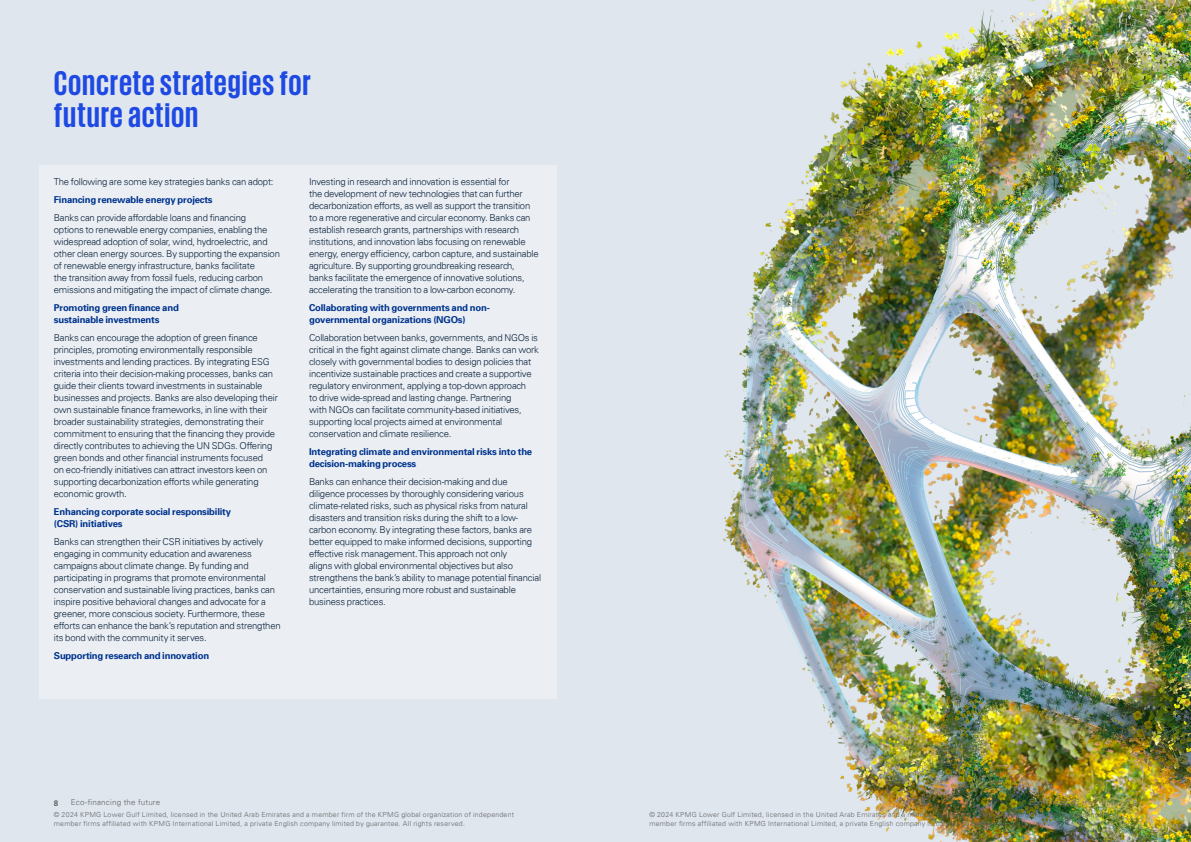
<style>
.page{position:relative;width:1191px;height:842px;background:#fff}
.page>*{position:absolute;margin:0;border:0;box-sizing:border-box;transform-origin:0 0}
.Chapter_Headline_white___KPMG_Bold_40pt{font:700 35px/32px "KPMG";letter-spacing:.025em;color:#1e49e2}
.Bodycopy_9_5pt{font:300 9.5px/12px "Univers 45";letter-spacing:-.02em;color:#0c233c}
.Bodycopy_9_5pt-2{font:700 9.5px/12px "Univers 65";letter-spacing:-.02em;color:#00338d}
.t1{font:300 8px "Univers 45";letter-spacing:.02em;color:#666}
.t2{font:300 8px "Univers 45";letter-spacing:.02em;color:#808080}
.t3{font:700 8px "Univers LT Std";color:#666}
.t4{font:700 8px "Univers LT Std";color:#808080}
.t5{font:300 7px/9px "Univers 45";letter-spacing:.03em;color:#666}
</style>
<div class="page">
<img style="left:0;top:0;width:1191px;height:842px">
<div style="left:39px;top:165px;width:518px;height:533px;background:#ebeff4"></div>
<p class="Chapter_Headline_white___KPMG_Bold_40pt" style="left:54px;top:66px;width:258px">Concrete strategies for future action</p>
<p class="Bodycopy_9_5pt" style="left:54px;top:176px;width:221px">The following are some key strategies banks can adopt:</p>
<p class="Bodycopy_9_5pt-2" style="left:54px;top:194px;width:160px">Financing renewable energy projects</p>
<p class="Bodycopy_9_5pt" style="left:54px;top:212px;width:228px">Banks can provide affordable loans and financing<br>options to renewable energy companies, enabling the widespread adoption of solar, wind, hydroelectric, and other clean energy sources. By supporting the expansion of renewable energy infrastructure, banks facilitate<br>the transition away from fossil fuels, reducing carbon emissions and mitigating the impact of climate change.</p>
<p class="Bodycopy_9_5pt-2" style="left:54px;top:302px;width:126px">Promoting green finance and sustainable investments</p>
<p class="Bodycopy_9_5pt" style="left:54px;top:332px;width:225px">Banks can encourage the adoption of green finance principles, promoting environmentally responsible investments and lending practices. By integrating ESG criteria into their decision-making processes, banks can guide their clients toward investments in sustainable businesses and projects. Banks are also developing their own sustainable finance frameworks, in line with their broader sustainability strategies, demonstrating their commitment to ensuring that the financing they provide directly contributes to achieving the UN SDGs. Offering green bonds and other financial instruments focused<br>on eco-friendly initiatives can attract investors keen on supporting decarbonization efforts while generating economic growth.</p>
<p class="Bodycopy_9_5pt-2" style="left:54px;top:506px;width:179px">Enhancing corporate social responsibility (CSR) initiatives</p>
<p class="Bodycopy_9_5pt" style="left:54px;top:536px;width:228px">Banks can strengthen their CSR initiatives by actively engaging in community education and awareness campaigns about climate change. By funding and participating in programs that promote environmental conservation and sustainable living practices, banks can inspire positive behavioral changes and advocate for a greener, more conscious society. Furthermore, these efforts can enhance the bank’s reputation and strengthen its bond with the community it serves.</p>
<p class="Bodycopy_9_5pt-2" style="left:54px;top:650px;width:157px">Supporting research and innovation</p>
<p class="Bodycopy_9_5pt" style="left:309px;top:176px;width:231px">Investing in research and innovation is essential for<br>the development of new technologies that can further decarbonization efforts, as well as support the transition to a more regenerative and circular economy. Banks can establish research grants, partnerships with research institutions, and innovation labs focusing on renewable energy, energy efficiency, carbon capture, and sustainable agriculture. By supporting groundbreaking research, banks facilitate the emergence of innovative solutions, accelerating the transition to a low-carbon economy.</p>
<p class="Bodycopy_9_5pt-2" style="left:309px;top:302px;width:182px">Collaborating with governments and non&shy;governmental organizations (NGOs)</p>
<p class="Bodycopy_9_5pt" style="left:309px;top:332px;width:231px">Collaboration between banks, governments, and NGOs is critical in the fight against climate change. Banks can work closely with governmental bodies to design policies that incentivize sustainable practices and create a supportive regulatory environment, applying a top-down approach<br>to drive wide-spread and lasting change. Partnering<br>with NGOs can facilitate community-based initiatives, supporting local projects aimed at environmental conservation and climate resilience.</p>
<p class="Bodycopy_9_5pt-2" style="left:309px;top:446px;width:225px">Integrating climate and environmental risks into the decision-making process</p>
<p class="Bodycopy_9_5pt" style="left:309px;top:476px;width:233px">Banks can enhance their decision-making and due diligence processes by thoroughly considering various climate-related risks, such as physical risks from natural disasters and transition risks during the shift to a low&shy;carbon economy. By integrating these factors, banks are better equipped to make informed decisions, supporting effective risk management. This approach not only<br>aligns with global environmental objectives but also strengthens the bank’s ability to manage potential financial uncertainties, ensuring more robust and sustainable business practices.</p>
<p class="t3" style="left:54px;top:798px;width:6px">8</p>
<p class="t1" style="left:71px;top:797px;width:91px">Eco-financing the future</p>
<p class="t2" style="left:1029px;top:798px;width:91px">Eco-financing the future</p>
<p class="t4" style="left:1132px;top:798px;width:6px">9</p>
<p class="t5" style="left:649px;top:810px;width:462px">© 2024 KPMG Lower Gulf Limited, licensed in the United Arab Emirates and a member firm of the KPMG global organization of independent member firms affiliated with KPMG International Limited, a private English company limited by guarantee. All rights reserved.</p>
<p class="t5" style="left:54px;top:810px;width:462px">© 2024 KPMG Lower Gulf Limited, licensed in the United Arab Emirates and a member firm of the KPMG global organization of independent member firms affiliated with KPMG International Limited, a private English company limited by guarantee. All rights reserved.</p>
</div>
